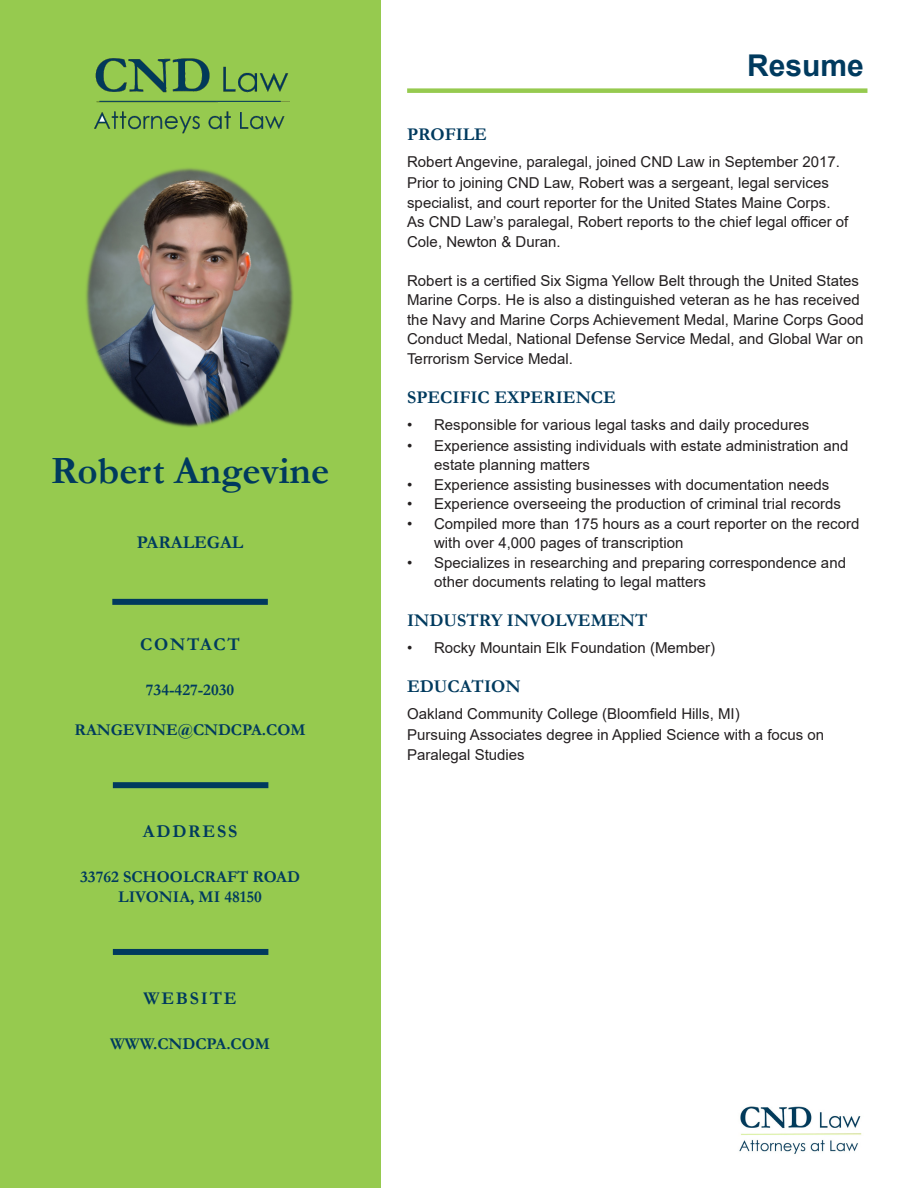
<style>
.page{position:relative;width:918px;height:1188px;background:#fff}
.page>*{position:absolute;margin:0;border:0;box-sizing:border-box;transform-origin:0 0}
.t1{font:700 39px "Garamond";color:#003a5e}
.t2{font:700 30px "Arial";color:#003a5e}
.t3{font:700 18px "Garamond";color:#003a5e}
.t4{font:700 18px "Garamond";letter-spacing:.1em;color:#003a5e}
.t5{font:700 16.5px "Garamond";color:#003a5e}
.t6{font:15px/19.5px "Arial";color:#231f20}
</style>
<div class="page">
<div style="left:0;top:0;width:380px;height:1188px;background:#96ca4f"></div>
<div style="left:112px;top:599px;width:156px;height:6px;background:#003a5e"></div>
<div style="left:113px;top:782px;width:155px;height:6px;background:#003a5e"></div>
<div style="left:407px;top:88px;width:460px;height:5px;background:#96ca4f"></div>
<div style="left:113px;top:949px;width:155px;height:6px;background:#003a5e"></div>
<img style="left:86px;top:168px;width:207px;height:260px">
<img style="left:739px;top:1106px;width:123px;height:48px">
<img style="left:94px;top:58px;width:196px;height:76px">
<hr style="left:99px;top:101px;width:182px;height:1px;background:#003a5e">
<p class="t1" style="left:51px;top:445px;width:280px">Robert Angevine</p>
<p class="t3" style="left:137px;top:530px;width:108px">PARALEGAL</p>
<p class="t4" style="left:140px;top:632px;width:101px">CONTACT</p>
<p class="t5" style="left:146px;top:679px;width:90px">734-427-2030</p>
<p class="t5" style="left:75px;top:718px;width:233px">RANGEVINE@CNDCPA.COM</p>
<p class="t4" style="left:143px;top:819px;width:96px">ADDRESS</p>
<p class="t5" style="left:80px;top:865px;width:221px">33762 SCHOOLCRAFT ROAD</p>
<p class="t5" style="left:118px;top:885px;width:145px">LIVONIA, MI 48150</p>
<p class="t4" style="left:143px;top:986px;width:95px">WEBSITE</p>
<p class="t5" style="left:110px;top:1032px;width:161px">WWW.CNDCPA.COM</p>
<p class="t2" style="left:747px;top:44px;width:118px">Resume</p>
<p class="t3" style="left:407px;top:123px;width:81px">PROFILE</p>
<p class="t6" style="left:407px;top:152px;width:434px;line-height:21px">Robert Angevine, paralegal, joined CND Law in September 2017.<br>Prior to joining CND Law, Robert was a sergeant, legal services</p>
<p class="t6" style="left:407px;top:193px;width:443px">specialist, and court reporter for the United States Maine Corps.<br>As CND Law’s paralegal, Robert reports to the chief legal officer of<br>Cole, Newton &amp; Duran.</p>
<p class="t6" style="left:407px;top:271px;width:458px">Robert is a certified Six Sigma Yellow Belt through the United States Marine Corps. He is also a distinguished veteran as he has received the Navy and Marine Corps Achievement Medal, Marine Corps Good Conduct Medal, National Defense Service Medal, and Global War on Terrorism Service Medal.</p>
<p class="t3" style="left:407px;top:385px;width:210px">SPECIFIC EXPERIENCE</p>
<p class="t6" style="left:407px;top:415px;width:404px">• Responsible for various legal tasks and daily procedures</p>
<p class="t6" style="left:434px;top:436px;width:416px;text-indent:-27px">• Experience assisting individuals with estate administration and estate planning matters</p>
<p class="t6" style="left:407px;top:475px;width:424px">• Experience assisting businesses with documentation needs</p>
<p class="t6" style="left:407px;top:494px;width:435px">• Experience overseeing the production of criminal trial records</p>
<p class="t6" style="left:434px;top:514px;width:427px;text-indent:-27px">• Compiled more than 175 hours as a court reporter on the record with over 4,000 pages of transcription</p>
<p class="t6" style="left:434px;top:553px;width:413px;text-indent:-27px">• Specializes in researching and preparing correspondence and other documents relating to legal matters</p>
<p class="t3" style="left:407px;top:609px;width:242px">INDUSTRY INVOLVEMENT</p>
<p class="t6" style="left:407px;top:638px;width:309px">• Rocky Mountain Elk Foundation (Member)</p>
<p class="t3" style="left:407px;top:675px;width:115px">EDUCATION</p>
<p class="t6" style="left:407px;top:704px;width:334px">Oakland Community College (Bloomfield Hills, MI)</p>
<p class="t6" style="left:407px;top:725px;width:418px">Pursuing Associates degree in Applied Science with a focus on<br>Paralegal Studies</p>
</div>
